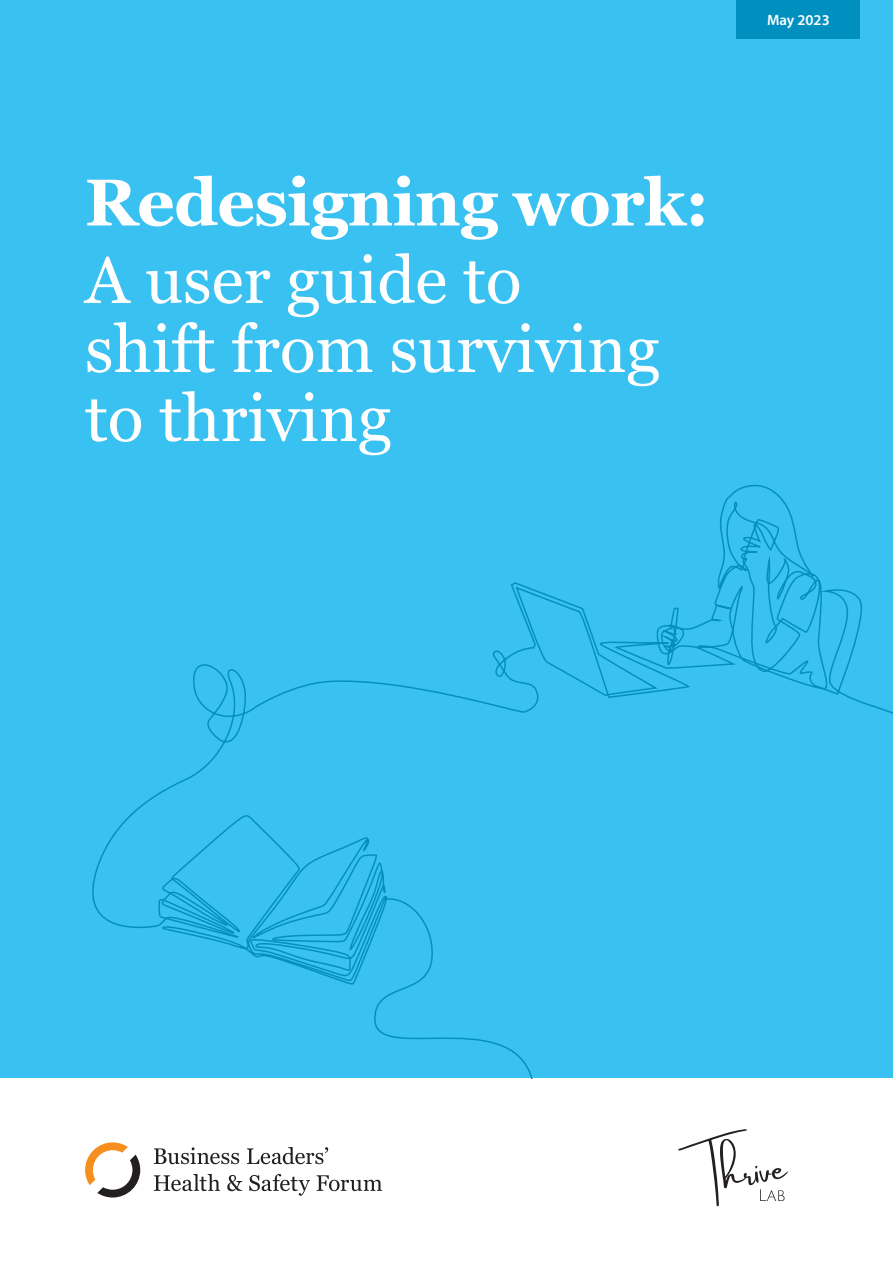
<style>
.page{position:relative;width:893px;height:1263px;background:#fff}
.page>*{position:absolute;margin:0;border:0;box-sizing:border-box;transform-origin:0 0}
.Title{font:66px/69px "Georgia";color:#fff}
.Title-2{font:700 66px "Georgia";letter-spacing:-.01em;color:#fff}
.t1{font:600 15px "Myriad Pro";color:#fff}
</style>
<div class="page">
<div style="left:0;top:0;width:893px;height:1078px;background:#39c1f1"></div>
<svg style="left:85px;top:1142px;width:55px;height:55px"></svg>
<svg style="left:154px;top:1147px;width:85px;height:17px"></svg>
<svg style="left:247px;top:1147px;width:81px;height:17px"></svg>
<svg style="left:154px;top:1174px;width:66px;height:17px"></svg>
<svg style="left:227px;top:1175px;width:15px;height:16px"></svg>
<svg style="left:249px;top:1174px;width:61px;height:22px"></svg>
<svg style="left:317px;top:1175px;width:65px;height:16px"></svg>
<svg style="left:678px;top:1129px;width:110px;height:77px"></svg>
<svg style="left:511px;top:484px;width:382px;height:230px"></svg>
<svg style="left:92px;top:644px;width:452px;height:284px"></svg>
<svg style="left:149px;top:812px;width:387px;height:266px"></svg>
<div style="left:736px;top:0;width:124px;height:38px;background:#0090c0"></div>
<p class="Title-2" style="left:85px;top:153px;width:626px">Redesigning work:</p>
<p class="Title" style="left:85px;top:243px;width:576px">A user guide to shift from surviving to thriving</p>
<p class="t1" style="left:767px;top:11px;width:64px">May 2023</p>
</div>
